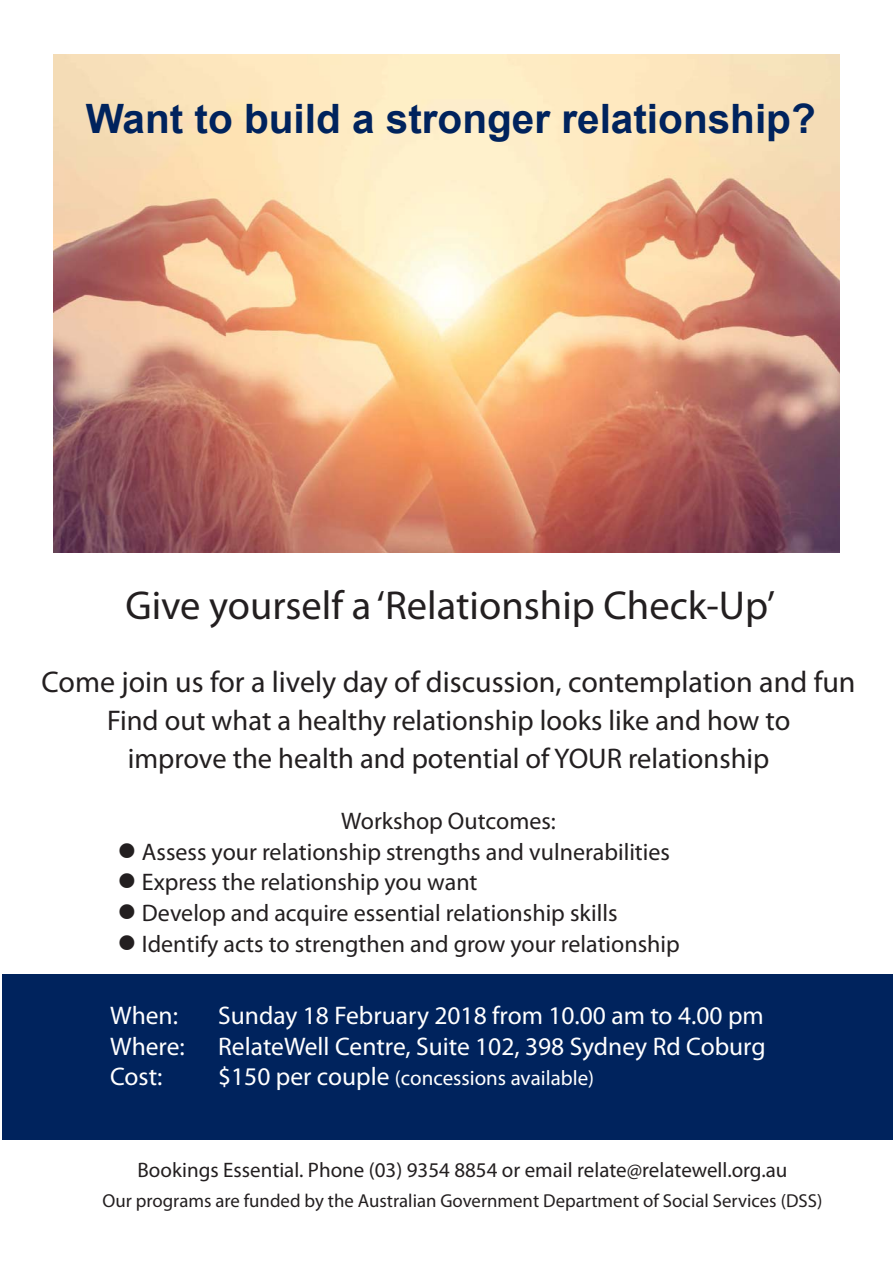
<style>
.page{position:relative;width:893px;height:1263px;background:#fff}
.page>*{position:absolute;margin:0;border:0;box-sizing:border-box;transform-origin:0 0}
.t1{font:40.5px "Myriad Pro";color:#231f20}
.t2{font:700 40.5px "Arial";color:#00235d}
.t3{font:30px "Myriad Pro";color:#231f20}
.t4{font:28.5px/37.8px "Myriad Pro";color:#231f20;text-align:center}
.t5{font:25.5px "Myriad Pro";color:#fff}
.t6{font:24px "Myriad Pro";color:#231f20}
.t7{font:21px "Myriad Pro";color:#231f20}
.t8{font:21px "Myriad Pro";color:#fff}
.t9{font:18.75px "Myriad Pro";color:#231f20}
.s1{font-size:25.5px}
</style>
<div class="page">
<div style="left:2px;top:974px;width:891px;height:166px;background:#00235d"></div>
<img style="left:54px;top:54px;width:785px;height:499px">
<h1 class="t2" style="left:86px;top:96px;width:731px">Want to build a stronger relationship?</h1>
<h1 class="t1" style="left:125px;top:590px;width:651px">Give yourself a ‘Relationship Check-Up’</h1>
<p class="t3" style="left:42px;top:671px;width:815px">Come join us for a lively day of discussion, contemplation and fun</p>
<p class="t4" style="left:107px;top:705px;width:685px">Find out what a healthy relationship looks like and how to improve the health and potential of YOUR relationship</p>
<p class="t6" style="left:341px;top:812px;width:216px">Workshop Outcomes:</p>
<p class="t6" style="left:118px;top:843px;width:554px">● Assess your relationship strengths and vulnerabilities</p>
<p class="t6" style="left:118px;top:873px;width:361px">● Express the relationship you want</p>
<p class="t6" style="left:118px;top:904px;width:502px">● Develop and acquire essential relationship skills</p>
<p class="t6" style="left:118px;top:935px;width:564px">● Identify acts to strengthen and grow your relationship</p>
<p class="t5" style="left:110px;top:1006px;width:69px">When:</p>
<p class="t5" style="left:218px;top:1006px;width:547px">Sunday 18 February 2018 from 10.00 am to 4.00 pm</p>
<p class="t5" style="left:110px;top:1037px;width:76px">Where:</p>
<p class="t5" style="left:218px;top:1037px;width:549px">RelateWell Centre, Suite 102, 398 Sydney Rd Coburg</p>
<p class="t5" style="left:110px;top:1067px;width:54px">Cost:</p>
<p class="t8" style="left:218px;top:1070px;width:377px"><span class="s1">$150 per couple</span> (concessions available)</p>
<p class="t7" style="left:138px;top:1162px;width:651px">Bookings Essential. Phone (03) 9354 8854 or email relate@relatewell.org.au</p>
<p class="t9" style="left:103px;top:1194px;width:721px">Our programs are funded by the Australian Government Department of Social Services (DSS)</p>
</div>
